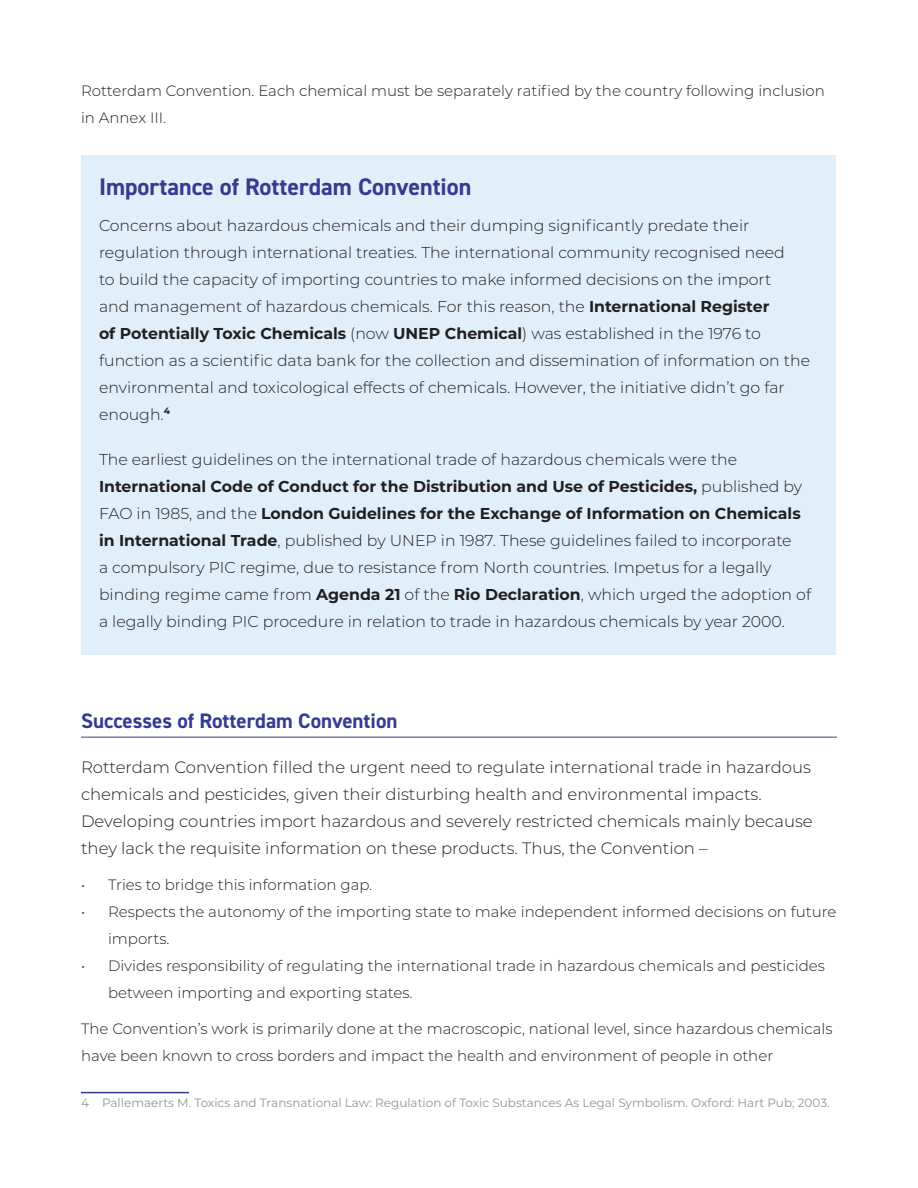
<style>
.page{position:relative;width:918px;height:1188px;background:#fff}
.page>*{position:absolute;margin:0;border:0;box-sizing:border-box;transform-origin:0 0}
.t1{font:700 24px "DIN2014";color:#343b91}
.t2{font:700 21px "DIN2014";color:#343b91}
.body{font:300 16.5px/27px "Montserrat";color:#231f20}
.body-2{font:300 15.75px/27px "Montserrat";color:#231f20}
.body-3{font:300 15px/27px "Montserrat";color:#231f20}
.footnote{font:12px "Montserrat";color:#939598}
.s1{font-weight:700}
</style>
<div class="page">
<div style="left:82px;top:156px;width:754px;height:499px;background:#e0eff9"></div>
<hr style="left:81px;top:737px;width:756px;height:1px;background:#343b91">
<hr style="left:81px;top:1092px;width:108px;height:1px;background:#343b91">
<p class="body-3" style="left:81px;top:76px;width:746px">Rotterdam Convention. Each chemical must be separately ratified by the country following inclusion in Annex III.</p>
<p class="t1" style="left:99px;top:170px;width:374px">Importance of Rotterdam Convention</p>
<p class="body-2" style="left:99px;top:211px;width:713px">Concerns about hazardous chemicals and their dumping significantly predate their regulation through international treaties. The international community recognised need<br>to build the capacity of importing countries to make informed decisions on the import<br>and management of hazardous chemicals. For this reason, the <span class="s1">International Register<br>of Potentially Toxic Chemicals</span> (now <span class="s1">UNEP Chemical</span>) was established in the 1976 to function as a scientific data bank for the collection and dissemination of information on the environmental and toxicological effects of chemicals. However, the initiative didn’t go far enough.<sup>4</sup></p>
<p class="body-2" style="left:99px;top:445px;width:714px">The earliest guidelines on the international trade of hazardous chemicals were the <span class="s1">International Code of Conduct for the Distribution and Use of Pesticides,</span> published by FAO in 1985, and the <span class="s1">London Guidelines for the Exchange of Information on Chemicals in International Trade</span>, published by UNEP in 1987. These guidelines failed to incorporate<br>a compulsory PIC regime, due to resistance from North countries. Impetus for a legally binding regime came from <span class="s1">Agenda 21</span> of the <span class="s1">Rio Declaration</span>, which urged the adoption of a legally binding PIC procedure in relation to trade in hazardous chemicals by year 2000.</p>
<p class="t2" style="left:81px;top:707px;width:318px">Successes of Rotterdam Convention</p>
<p class="body" style="left:81px;top:753px;width:733px">Rotterdam Convention filled the urgent need to regulate international trade in hazardous chemicals and pesticides, given their disturbing health and environmental impacts.<br>Developing countries import hazardous and severely restricted chemicals mainly because they lack the requisite information on these products. Thus, the Convention –</p>
<p class="body-3" style="left:81px;top:870px;width:293px">• Tries to bridge this information gap.</p>
<p class="body-3" style="left:108px;top:897px;width:730px;text-indent:-27px">• Respects the autonomy of the importing state to make independent informed decisions on future imports.</p>
<p class="body-3" style="left:108px;top:951px;width:719px;text-indent:-27px">• Divides responsibility of regulating the international trade in hazardous chemicals and pesticides between importing and exporting states.</p>
<p class="body-3" style="left:81px;top:1014px;width:753px">The Convention’s work is primarily done at the macroscopic, national level, since hazardous chemicals have been known to cross borders and impact the health and environment of people in other</p>
<p class="footnote" style="left:81px;top:1094px;width:750px">4 Pallemaerts M. Toxics and Transnational Law: Regulation of Toxic Substances As Legal Symbolism. Oxford: Hart Pub; 2003.</p>
</div>
